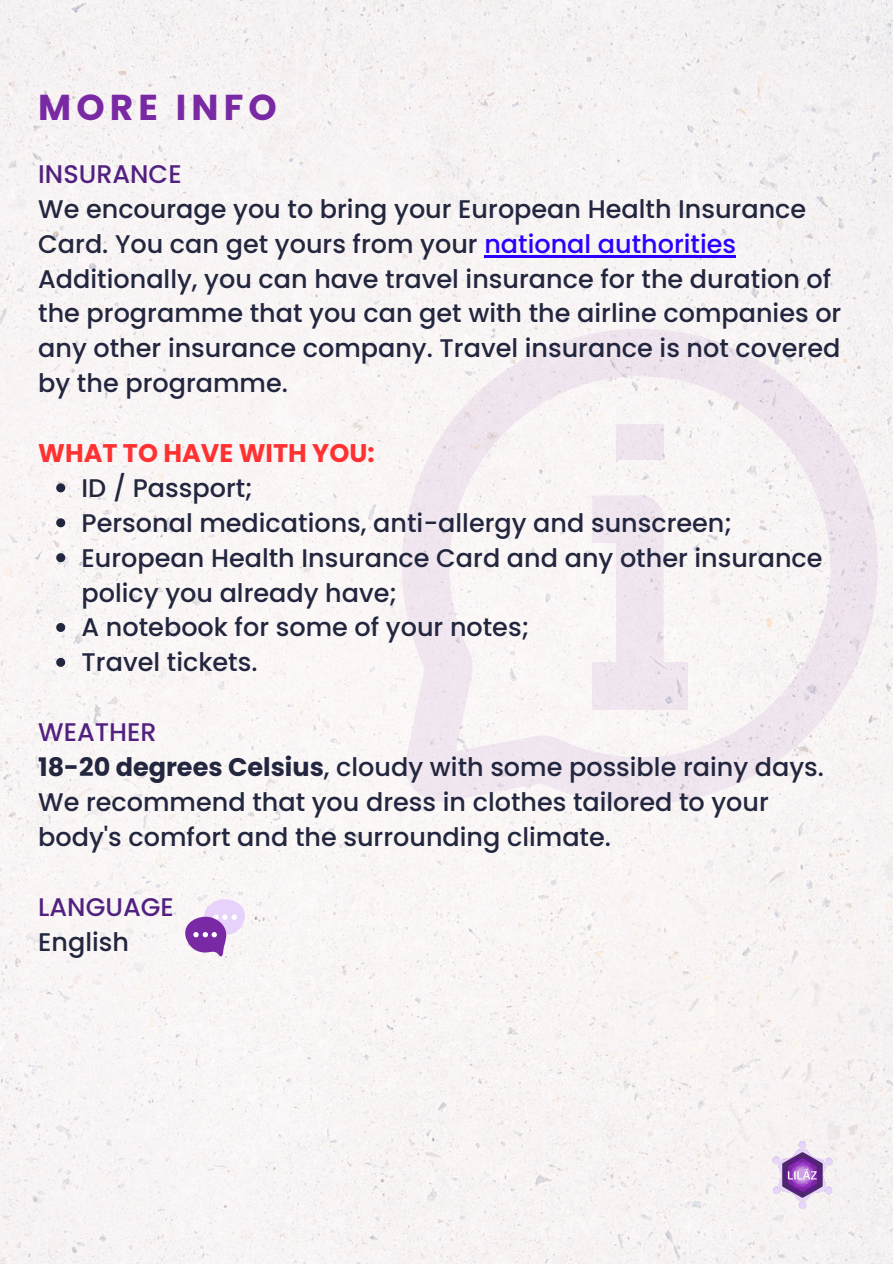
<style>
.page{position:relative;width:893px;height:1264px;background:#fff}
.page>*{position:absolute;margin:0;border:0;box-sizing:border-box;transform-origin:0 0}
.t1{font:700 36px "Poppins";letter-spacing:.14em;color:#7929a3}
.t2{font:500 25.5px/34.8px "Poppins";color:#22263e}
.t3{font:700 25.5px "Poppins";color:#ff3131}
.t4{font:500 25.5px "Poppins";color:#522180}
.s1{color:#2a00ff}
.s2{color:#522180}
.s3{font-weight:700}
</style>
<div class="page">
<div style="left:0;top:0;width:892px;height:1263px;background:#f9f4f4"></div>
<img style="left:769px;top:1135px;width:70px;height:77px">
<svg style="left:402px;top:329px;width:475px;height:476px;fill:#f7f3f3"></svg>
<svg style="left:592px;top:495px;width:71px;height:167px"></svg>
<div style="left:592px;top:662px;width:95px;height:47px;background:#efe5ee"></div>
<div style="left:616px;top:424px;width:47px;height:35px;background:#eee5ee"></div>
<hr style="left:484px;top:255px;width:252px;height:2px;background:#2a00ff">
<svg style="left:56px;top:483px;width:9px;height:9px"></svg>
<svg style="left:56px;top:518px;width:9px;height:9px"></svg>
<svg style="left:56px;top:553px;width:9px;height:9px"></svg>
<svg style="left:56px;top:623px;width:9px;height:9px"></svg>
<svg style="left:56px;top:658px;width:9px;height:9px"></svg>
<svg style="left:183px;top:897px;width:64px;height:59px"></svg>
<h1 class="t1" style="left:38px;top:82px;width:240px">MORE INFO</h1>
<p class="t4" style="left:38px;top:156px;width:145px">INSURANCE</p>
<p class="t2" style="left:38px;top:191px;width:804px">We encourage you to bring your European Health Insurance Card. You can get yours from your <span class="s1">national authorities </span>Additionally, you can have travel insurance for the duration of the programme that you can get with the airline companies or any other insurance company. Travel insurance is not covered by the programme.</p>
<p class="t3" style="left:38px;top:435px;width:338px">WHAT TO HAVE WITH YOU:</p>
<p class="t2" style="left:82px;top:470px;width:742px">ID / Passport;<br>Personal medications, anti-allergy and sunscreen;<br>European Health Insurance Card and any other insurance policy you already have;<br>A notebook for some of your notes;<br>Travel tickets.</p>
<p class="t2" style="left:38px;top:714px;width:787px"><span class="s2">WEATHER<br></span><span class="s3">18-20 degrees Celsius</span>, cloudy with some possible rainy days.<br>We recommend that you dress in clothes tailored to your body's comfort and the surrounding climate.</p>
<p class="t4" style="left:38px;top:888px;width:137px">LANGUAGE</p>
<p class="t2" style="left:38px;top:924px;width:92px">English</p>
</div>
